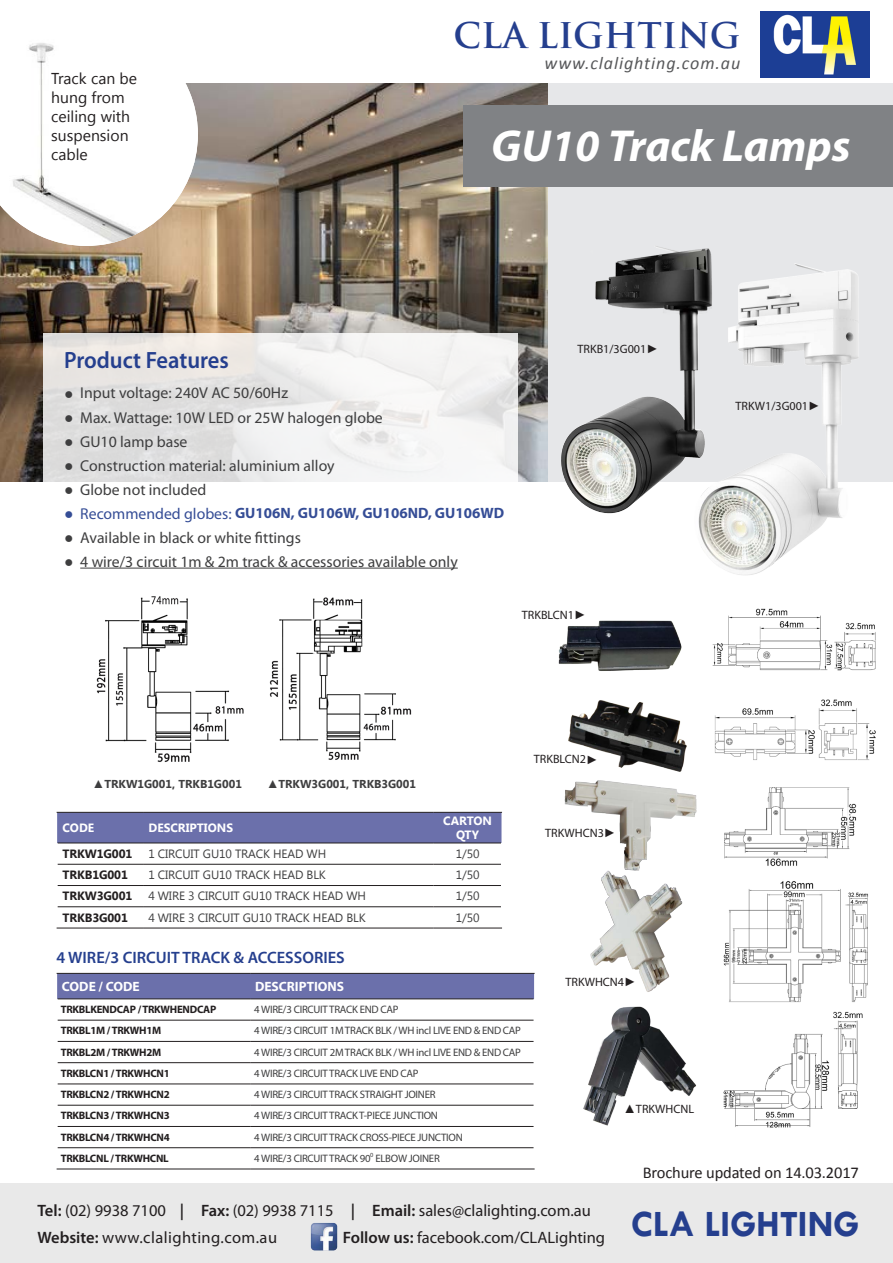
<style>
.page{position:relative;width:893px;height:1263px;background:#fff}
.page>*{position:absolute;margin:0;border:0;box-sizing:border-box;transform-origin:0 0}
.t1{font:italic 700 45px "Myriad Pro";color:#fff}
.t2{font:700 37.5px "Tw Cen";color:#253f8e}
.t3{font:700 34.5px "Trajan Pro";color:#253f8e}
.t4{font:600 23.7px "Myriad Pro";color:#253f8e;scale:.95 1}
.t5{font:italic 18px "Calibri";letter-spacing:.05em;color:#57585a}
.t6{font:16.5px/27px "Myriad Pro";color:#231f20}
.t7{font:600 16.5px "Myriad Pro";color:#253f8e}
.t8{font:16.5px "Calibri";letter-spacing:-.01em;color:#231f20}
.t9{font:15.75px "Myriad Pro";color:#3e3e3f}
.t10{font:15.75px/18.9px "Segoe UI";color:#231f20}
.t11{font:700 15px "Myriad Pro";color:#354d96}
.t12{font:700 13.5px "Myriad Pro";color:#fff}
.t13{font:12.15px "Myriad Pro";color:#231f20}
.t14{font:12px "Segoe UI";letter-spacing:-.01em;color:#3e3e3f}
.t15{font:700 12px "Segoe UI";letter-spacing:-.01em;color:#231f20}
.t16{font:700 12px/14.4px "Segoe UI";color:#fff;text-align:center}
.t17{font:700 11.55px "Segoe UI";color:#3e3e3f}
.t18{font:10.8px "Myriad Pro";letter-spacing:-.025em;color:#3e3e3f}
.t19{font:700 10.8px "Myriad Pro";letter-spacing:-.025em;color:#231f20}
.t20{font:6.3px "Myriad Pro";color:#3e3e3f}
.s1{font-family:"Arial";font-weight:700}
.s2{font-family:"Arial";font-size:15.75px}
.s3{font-weight:400;font-size:15.75px}
.s4{font-family:"Arial"}
.s5{font-weight:600}
</style>
<div class="page">
<img style="left:760px;top:12px;width:110px;height:65px">
<div style="left:0;top:1184px;width:893px;height:79px;background:#e9e9e9"></div>
<img style="left:310px;top:1222px;width:28px;height:29px">
<div style="left:265px;top:84px;width:628px;height:398px;background:#e6e7e9"></div>
<img style="left:0;top:84px;width:547px;height:398px">
<div style="left:463px;top:105px;width:430px;height:82px;background:#808285"></div>
<img style="left:510px;top:206px;width:129px;height:308px">
<img style="left:639px;top:246px;width:219px;height:329px">
<svg style="left:43px;top:334px;width:475px;height:234px"></svg>
<hr style="left:80px;top:568px;width:378px;height:1px;background:#3e3e3f">
<div style="left:57px;top:974px;width:477px;height:25px;background:#6b70ab"></div>
<hr style="left:57px;top:973px;width:193px;height:1px;background:#231f20">
<hr style="left:250px;top:973px;width:285px;height:1px;background:#231f20">
<hr style="left:58px;top:999px;width:192px;height:1px;background:#231f20">
<hr style="left:250px;top:999px;width:284px;height:1px;background:#231f20">
<hr style="left:58px;top:1020px;width:192px;height:1px;background:#231f20">
<hr style="left:250px;top:1020px;width:284px;height:1px;background:#231f20">
<hr style="left:58px;top:1041px;width:192px;height:1px;background:#231f20">
<hr style="left:250px;top:1041px;width:284px;height:1px;background:#231f20">
<hr style="left:58px;top:1062px;width:192px;height:1px;background:#231f20">
<hr style="left:250px;top:1062px;width:284px;height:1px;background:#231f20">
<hr style="left:58px;top:1084px;width:192px;height:1px;background:#231f20">
<hr style="left:250px;top:1084px;width:284px;height:1px;background:#231f20">
<hr style="left:58px;top:1105px;width:192px;height:1px;background:#231f20">
<hr style="left:250px;top:1105px;width:284px;height:1px;background:#231f20">
<hr style="left:58px;top:1126px;width:192px;height:1px;background:#231f20">
<hr style="left:250px;top:1126px;width:284px;height:1px;background:#231f20">
<hr style="left:58px;top:1147px;width:192px;height:1px;background:#231f20">
<hr style="left:250px;top:1147px;width:284px;height:1px;background:#231f20">
<hr style="left:57px;top:1169px;width:193px;height:1px;background:#231f20">
<hr style="left:250px;top:1169px;width:285px;height:1px;background:#231f20">
<img style="left:558px;top:620px;width:124px;height:51px">
<img style="left:568px;top:700px;width:119px;height:71px">
<img style="left:583px;top:1006px;width:113px;height:120px">
<img style="left:564px;top:771px;width:133px;height:92px">
<img style="left:590px;top:863px;width:93px;height:129px">
<img style="left:712px;top:608px;width:164px;height:63px">
<img style="left:714px;top:699px;width:162px;height:61px">
<img style="left:724px;top:787px;width:133px;height:79px">
<img style="left:723px;top:881px;width:145px;height:121px">
<img style="left:723px;top:1011px;width:140px;height:117px">
<img style="left:96px;top:596px;width:148px;height:166px">
<img style="left:269px;top:597px;width:143px;height:163px">
<div style="left:57px;top:813px;width:444px;height:30px;background:#6b70ab"></div>
<hr style="left:57px;top:812px;width:86px;height:1px;background:#231f20">
<hr style="left:143px;top:812px;width:291px;height:1px;background:#231f20">
<hr style="left:434px;top:812px;width:68px;height:1px;background:#231f20">
<hr style="left:58px;top:843px;width:85px;height:1px;background:#231f20">
<hr style="left:143px;top:843px;width:291px;height:1px;background:#231f20">
<hr style="left:434px;top:843px;width:67px;height:1px;background:#231f20">
<hr style="left:58px;top:864px;width:85px;height:1px;background:#231f20">
<hr style="left:143px;top:864px;width:291px;height:1px;background:#231f20">
<hr style="left:434px;top:864px;width:67px;height:1px;background:#231f20">
<hr style="left:58px;top:885px;width:85px;height:1px;background:#231f20">
<hr style="left:143px;top:885px;width:291px;height:1px;background:#231f20">
<hr style="left:434px;top:885px;width:67px;height:1px;background:#231f20">
<hr style="left:58px;top:906px;width:85px;height:1px;background:#231f20">
<hr style="left:143px;top:906px;width:291px;height:1px;background:#231f20">
<hr style="left:434px;top:906px;width:67px;height:1px;background:#231f20">
<hr style="left:57px;top:928px;width:86px;height:1px;background:#231f20">
<hr style="left:143px;top:928px;width:291px;height:1px;background:#231f20">
<hr style="left:434px;top:928px;width:68px;height:1px;background:#231f20">
<img style="left:0;top:43px;width:198px;height:203px">
<h3 class="t10" style="left:51px;top:68px;width:87px">Track can be hung from ceiling with suspension cable</h3>
<h3 class="t3" style="left:453px;top:14px;width:288px">CLA LIGHTING</h3>
<h3 class="t5" style="left:545px;top:50px;width:197px">www.clalighting.com.au</h3>
<h1 class="t1" style="left:491px;top:117px;width:361px">GU10 Track Lamps</h1>
<h3 class="t4" style="left:64px;top:345px;width:175px">Product Features</h3>
<h3 class="t9" style="left:64px;top:383px;width:226px"><span class="s1">●</span> Input voltage: 240V AC 50/60Hz</h3>
<h3 class="t9" style="left:64px;top:407px;width:320px"><span class="s1">●</span> Max. Wattage: 10W LED or 25W halogen globe</h3>
<h3 class="t9" style="left:64px;top:431px;width:125px"><span class="s1">●</span> GU10 lamp base</h3>
<h3 class="t9" style="left:64px;top:455px;width:272px"><span class="s1">●</span> Construction material: aluminium alloy</h3>
<h3 class="t9" style="left:64px;top:479px;width:144px"><span class="s1">●</span> Globe not included</h3>
<h3 class="t11" style="left:64px;top:503px;width:442px"><span class="s2">●</span> <span class="s3">Recommended globes:</span> GU106N, GU106W, GU106ND, GU106WD</h3>
<h3 class="t9" style="left:64px;top:527px;width:238px"><span class="s1">●</span> Available in black or white fittings</h3>
<h3 class="t9" style="left:64px;top:551px;width:395px"><span class="s1">●</span> 4 wire/3 circuit 1m &amp; 2m track &amp; accessories available only</h3>
<p class="t13" style="left:578px;top:341px;width:82px">TRKB1/3G001<span class="s1">►</span></p>
<p class="t13" style="left:522px;top:607px;width:66px">TRKBLCN1<span class="s1">►</span></p>
<p class="t13" style="left:736px;top:399px;width:86px">TRKW1/3G001<span class="s1">►</span></p>
<p class="t17" style="left:93px;top:775px;width:150px"><span class="s4">▲</span>TRKW1G001, TRKB1G001</p>
<p class="t17" style="left:267px;top:775px;width:150px"><span class="s4">▲</span>TRKW3G001, TRKB3G001</p>
<p class="t16" style="left:63px;top:820px;width:33px">CODE</p>
<p class="t16" style="left:148px;top:820px;width:86px">DESCRIPTIONS</p>
<p class="t16" style="left:443px;top:812px;width:50px">CARTON<br>QTY</p>
<p class="t15" style="left:62px;top:845px;width:71px">TRKW1G001</p>
<p class="t14" style="left:148px;top:845px;width:179px">1 CIRCUIT GU10 TRACK HEAD WH</p>
<p class="t14" style="left:456px;top:845px;width:25px">1/50</p>
<p class="t15" style="left:62px;top:866px;width:67px">TRKB1G001</p>
<p class="t14" style="left:148px;top:866px;width:179px">1 CIRCUIT GU10 TRACK HEAD BLK</p>
<p class="t14" style="left:456px;top:866px;width:25px">1/50</p>
<p class="t15" style="left:62px;top:887px;width:71px">TRKW3G001</p>
<p class="t14" style="left:148px;top:888px;width:219px">4 WIRE 3 CIRCUIT GU10 TRACK HEAD WH</p>
<p class="t14" style="left:456px;top:888px;width:25px">1/50</p>
<p class="t15" style="left:62px;top:909px;width:67px">TRKB3G001</p>
<p class="t14" style="left:148px;top:909px;width:219px">4 WIRE 3 CIRCUIT GU10 TRACK HEAD BLK</p>
<p class="t14" style="left:456px;top:909px;width:25px">1/50</p>
<h3 class="t7" style="left:57px;top:946px;width:290px">4 WIRE/3 CIRCUIT TRACK &amp; ACCESSORIES</h3>
<p class="t12" style="left:62px;top:977px;width:79px">CODE / CODE</p>
<p class="t12" style="left:255px;top:977px;width:91px">DESCRIPTIONS</p>
<p class="t19" style="left:61px;top:1002px;width:157px">TRKBLKENDCAP / TRKWHENDCAP</p>
<p class="t18" style="left:254px;top:1003px;width:146px">4 WIRE/3 CIRCUIT TRACK END CAP</p>
<p class="t19" style="left:61px;top:1024px;width:102px">TRKBL1M / TRKWH1M</p>
<p class="t18" style="left:254px;top:1024px;width:268px">4 WIRE/3 CIRCUIT 1M TRACK BLK / WH incl LIVE END &amp; END CAP</p>
<p class="t19" style="left:61px;top:1045px;width:102px">TRKBL2M / TRKWH2M</p>
<p class="t18" style="left:254px;top:1045px;width:268px">4 WIRE/3 CIRCUIT 2M TRACK BLK / WH incl LIVE END &amp; END CAP</p>
<p class="t19" style="left:61px;top:1066px;width:110px">TRKBLCN1 / TRKWHCN1</p>
<p class="t18" style="left:254px;top:1067px;width:166px">4 WIRE/3 CIRCUIT TRACK LIVE END CAP</p>
<p class="t19" style="left:61px;top:1087px;width:110px">TRKBLCN2 / TRKWHCN2</p>
<p class="t18" style="left:254px;top:1088px;width:183px">4 WIRE/3 CIRCUIT TRACK STRAIGHT JOINER</p>
<p class="t19" style="left:61px;top:1109px;width:110px">TRKBLCN3 / TRKWHCN3</p>
<p class="t18" style="left:254px;top:1109px;width:185px">4 WIRE/3 CIRCUIT TRACK T-PIECE JUNCTION</p>
<p class="t19" style="left:61px;top:1130px;width:110px">TRKBLCN4 / TRKWHCN4</p>
<p class="t18" style="left:254px;top:1130px;width:210px">4 WIRE/3 CIRCUIT TRACK CROSS-PIECE JUNCTION</p>
<p class="t19" style="left:61px;top:1151px;width:110px">TRKBLCNL / TRKWHCNL</p>
<p class="t18" style="left:254px;top:1152px;width:187px">4 WIRE/3 CIRCUIT TRACK 90 ELBOW JOINER</p>
<p class="t20" style="left:370px;top:1151px;width:5px">0</p>
<p class="t13" style="left:534px;top:752px;width:66px">TRKBLCN2<span class="s1">►</span></p>
<p class="t13" style="left:545px;top:825px;width:72px">TRKWHCN3<span class="s1">►</span></p>
<p class="t13" style="left:565px;top:974px;width:72px">TRKWHCN4<span class="s1">►</span></p>
<p class="t13" style="left:624px;top:1101px;width:72px"><span class="s1">▲</span>TRKWHCNL</p>
<h3 class="t6" style="left:38px;top:1196px;width:555px"><span class="s5">Tel:</span> (02) 9938 7100 <span class="s5">| Fax:</span> (02) 9938 7115 <span class="s5">| Email:</span> sales@clalighting.com.au<br><span class="s5">Website:</span> www.clalighting.com.au</h3>
<h3 class="t6" style="left:343px;top:1223px;width:264px"><span class="s5">Follow us:</span> facebook.com/CLALighting</h3>
<h3 class="t8" style="left:643px;top:1162px;width:218px">Brochure updated on 14.03.2017</h3>
<h2 class="t2" style="left:631px;top:1201px;width:230px">CLA LIGHTING</h2>
</div>
